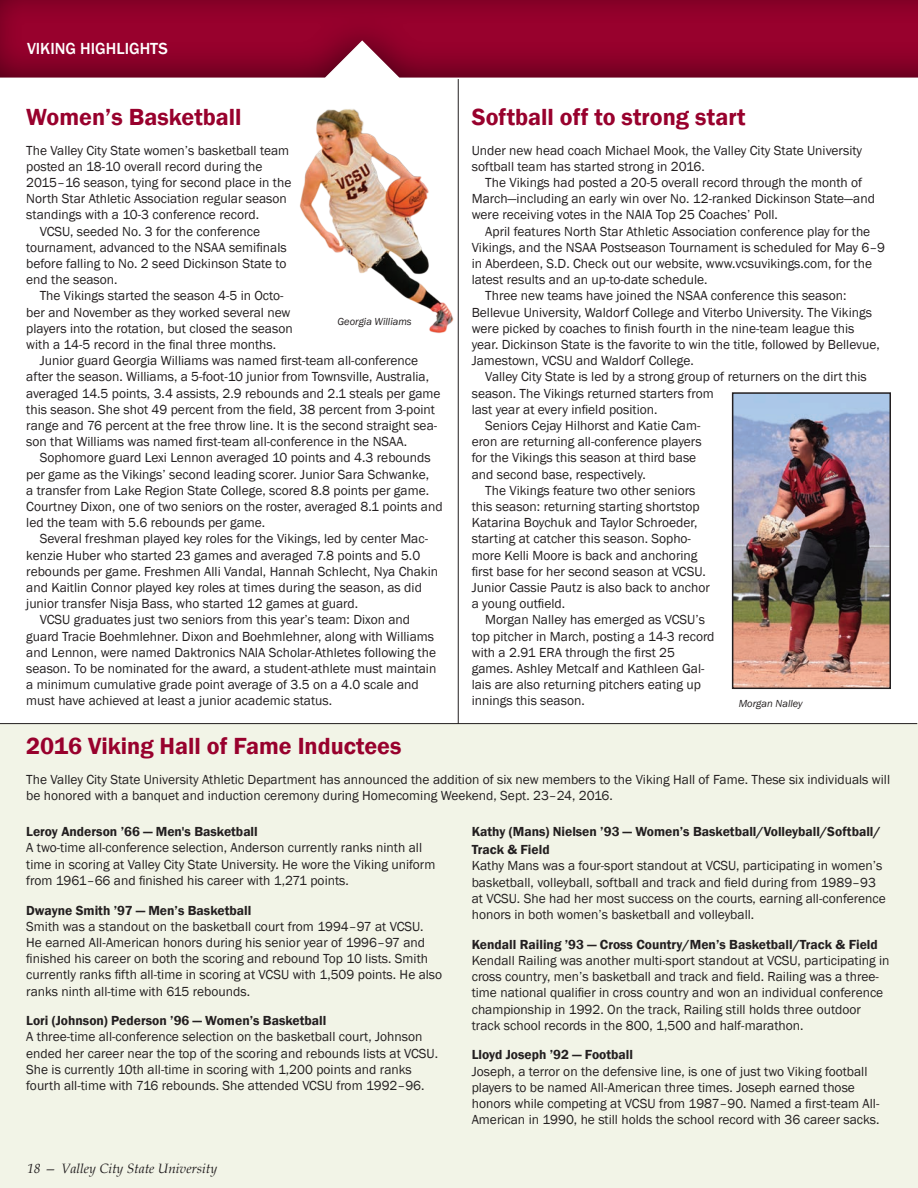
<style>
.page{position:relative;width:918px;height:1188px;background:#fff}
.page>*{position:absolute;margin:0;border:0;box-sizing:border-box;transform-origin:0 0}
.Heading_Article_Divi{font:600 24px "Franklin Gothic";color:#98012d}
.t1{font:500 16.5px "Franklin Gothic";color:#fff}
.Basic_Story_Indent{font:13.5px/16.2px "Franklin Gothic";color:#231f20}
.t2{font:600 13.5px/18px "Franklin Gothic";color:#231f20}
.t3{font:italic 13.5px "Book Antiqua";color:#231f20}
.Bullet_List_Paragrap{font:italic 10.5px "Franklin Gothic";color:#231f20}
.s1{font-weight:600}
</style>
<div class="page">
<svg style="left:0;top:0;width:918px;height:80px;background:#920c33"></svg>
<div style="left:0;top:723px;width:917px;height:465px;background:#f2f4e7"></div>
<img style="left:735px;top:395px;width:153px;height:291px">
<div style="left:732px;top:392px;width:159px;height:297px;border:2px solid #231f20"></div>
<img style="left:299px;top:109px;width:155px;height:224px">
<hr style="left:0;top:723px;width:917px;height:1px;background:#231f20">
<hr style="left:458px;top:79px;width:1px;height:645px;background:#231f20">
<p class="t1" style="left:27px;top:39px;width:142px">VIKING HIGHLIGHTS</p>
<p class="Heading_Article_Divi" style="left:472px;top:102px;width:275px">Softball off to strong start</p>
<p class="Basic_Story_Indent" style="left:472px;top:142px;width:392px">Under new head coach Michael Mook, the Valley City State University softball team has started strong in 2016.</p>
<p class="Basic_Story_Indent" style="left:472px;top:175px;width:405px;text-indent:14px">The Vikings had posted a 20-5 overall record through the month of<br>March—including an early win over No. 12-ranked Dickinson State—and were receiving votes in the NAIA Top 25 Coaches’ Poll.</p>
<p class="Basic_Story_Indent" style="left:472px;top:223px;width:415px;text-indent:14px">April features North Star Athletic Association conference play for the Vikings, and the NSAA Postseason Tournament is scheduled for May 6–9 in Aberdeen, S.D. Check out our website, www.vcsuvikings.com, for the latest results and an up-to-date schedule.</p>
<p class="Basic_Story_Indent" style="left:472px;top:288px;width:410px;text-indent:14px">Three new teams have joined the NSAA conference this season:<br>Bellevue University, Waldorf College and Viterbo University. The Vikings were picked by coaches to finish fourth in the nine-team league this year. Dickinson State is the favorite to win the title, followed by Bellevue, Jamestown, VCSU and Waldorf College.</p>
<p class="Basic_Story_Indent" style="left:472px;top:369px;width:396px;text-indent:14px">Valley City State is led by a strong group of returners on the dirt this season. The Vikings returned starters from<br>last year at every infield position.</p>
<p class="Basic_Story_Indent" style="left:472px;top:418px;width:231px;text-indent:14px">Seniors Cejay Hilhorst and Katie Cam&shy;eron are returning all-conference players for the Vikings this season at third base and second base, respectively.</p>
<p class="Basic_Story_Indent" style="left:472px;top:482px;width:240px;text-indent:14px">The Vikings feature two other seniors this season: returning starting shortstop Katarina Boychuk and Taylor Schroeder, starting at catcher this season. Sopho&shy;more Kelli Moore is back and anchoring first base for her second season at VCSU.<br>Junior Cassie Pautz is also back to anchor a young outfield.</p>
<p class="Basic_Story_Indent" style="left:472px;top:612px;width:244px;text-indent:14px">Morgan Nalley has emerged as VCSU’s top pitcher in March, posting a 14-3 record with a 2.91 ERA through the first 25 games. Ashley Metcalf and Kathleen Gal&shy;lais are also returning pitchers eating up innings this season.</p>
<p class="Heading_Article_Divi" style="left:26px;top:102px;width:217px">Women’s Basketball</p>
<p class="Basic_Story_Indent" style="left:26px;top:142px;width:267px">The Valley City State women’s basketball team posted an 18-10 overall record during the 2015–16 season, tying for second place in the North Star Athletic Association regular season standings with a 10-3 conference record.</p>
<p class="Basic_Story_Indent" style="left:26px;top:223px;width:262px;text-indent:14px">VCSU, seeded No. 3 for the conference tournament, advanced to the NSAA semifinals before falling to No. 2 seed Dickinson State to end the season.</p>
<p class="Basic_Story_Indent" style="left:26px;top:288px;width:268px;text-indent:14px">The Vikings started the season 4-5 in Octo&shy;ber and November as they worked several new players into the rotation, but closed the season with a 14-5 record in the final three months.</p>
<p class="Basic_Story_Indent" style="left:26px;top:353px;width:416px;text-indent:14px">Junior guard Georgia Williams was named first-team all-conference after the season. Williams, a 5-foot-10 junior from Townsville, Australia, averaged 14.5 points, 3.4 assists, 2.9 rebounds and 2.1 steals per game this season. She shot 49 percent from the field, 38 percent from 3-point range and 76 percent at the free throw line. It is the second straight sea&shy;son that Williams was named first-team all-conference in the NSAA.</p>
<p class="Basic_Story_Indent" style="left:26px;top:450px;width:418px;text-indent:14px">Sophomore guard Lexi Lennon averaged 10 points and 4.3 rebounds per game as the Vikings’ second leading scorer. Junior Sara Schwanke,<br>a transfer from Lake Region State College, scored 8.8 points per game.<br>Courtney Dixon, one of two seniors on the roster, averaged 8.1 points and led the team with 5.6 rebounds per game.</p>
<p class="Basic_Story_Indent" style="left:26px;top:531px;width:413px;text-indent:14px">Several freshman played key roles for the Vikings, led by center Mac&shy;kenzie Huber who started 23 games and averaged 7.8 points and 5.0 rebounds per game. Freshmen Alli Vandal, Hannah Schlecht, Nya Chakin and Kaitlin Connor played key roles at times during the season, as did junior transfer Nisja Bass, who started 12 games at guard.</p>
<p class="Basic_Story_Indent" style="left:26px;top:612px;width:412px;text-indent:14px">VCSU graduates just two seniors from this year’s team: Dixon and guard Tracie Boehmlehner. Dixon and Boehmlehner, along with Williams and Lennon, were named Daktronics NAIA Scholar-Athletes following the season. To be nominated for the award, a student-athlete must maintain a minimum cumulative grade point average of 3.5 on a 4.0 scale and must have achieved at least a junior academic status.</p>
<p class="Heading_Article_Divi" style="left:26px;top:731px;width:377px">2016 Viking Hall of Fame Inductees</p>
<p class="Basic_Story_Indent" style="left:26px;top:771px;width:865px">The Valley City State University Athletic Department has announced the addition of six new members to the Viking Hall of Fame. These six individuals will be honored with a banquet and induction ceremony during Homecoming Weekend, Sept. 23–24, 2016.</p>
<p class="t2" style="left:26px;top:823px;width:233px">Leroy Anderson ’66 — Men's Basketball</p>
<p class="Basic_Story_Indent" style="left:26px;top:840px;width:411px">A two-time all-conference selection, Anderson currently ranks ninth all time in scoring at Valley City State University. He wore the Viking uniform from 1961–66 and finished his career with 1,271 points.</p>
<p class="Basic_Story_Indent" style="left:26px;top:902px;width:418px"><span class="s1">Dwayne Smith ’97 — Men’s Basketball<br></span>Smith was a standout on the basketball court from 1994–97 at VCSU.<br>He earned All-American honors during his senior year of 1996–97 and finished his career on both the scoring and rebound Top 10 lists. Smith currently ranks fifth all-time in scoring at VCSU with 1,509 points. He also ranks ninth all-time with 615 rebounds.</p>
<p class="Basic_Story_Indent" style="left:26px;top:1013px;width:413px"><span class="s1">Lori (Johnson) Pederson ’96 — Women’s Basketball<br></span>A three-time all-conference selection on the basketball court, Johnson ended her career near the top of the scoring and rebounds lists at VCSU.<br>She is currently 10th all-time in scoring with 1,200 points and ranks fourth all-time with 716 rebounds. She attended VCSU from 1992–96.</p>
<p class="Bullet_List_Paragrap" style="left:337px;top:315px;width:76px">Georgia Williams</p>
<p class="Bullet_List_Paragrap" style="left:739px;top:697px;width:65px">Morgan Nalley</p>
<p class="t2" style="left:472px;top:823px;width:411px">Kathy (Mans) Nielsen ’93 — Women’s Basketball/Volleyball/Softball/<br>Track &amp; Field</p>
<p class="Basic_Story_Indent" style="left:472px;top:858px;width:416px">Kathy Mans was a four-sport standout at VCSU, participating in women’s basketball, volleyball, softball and track and field during from 1989–93 at VCSU. She had her most success on the courts, earning all-conference honors in both women’s basketball and volleyball.</p>
<p class="Basic_Story_Indent" style="left:472px;top:936px;width:419px"><span class="s1">Kendall Railing ’93 — Cross Country/Men’s Basketball/Track &amp; Field </span>Kendall Railing was another multi-sport standout at VCSU, participating in cross country, men’s basketball and track and field. Railing was a three&shy;time national qualifier in cross country and won an individual conference championship in 1992. On the track, Railing still holds three outdoor track school records in the 800, 1,500 and half-marathon.</p>
<p class="Basic_Story_Indent" style="left:472px;top:1047px;width:409px"><span class="s1">Lloyd Joseph ’92 — Football<br></span>Joseph, a terror on the defensive line, is one of just two Viking football players to be named All-American three times. Joseph earned those honors while competing at VCSU from 1987–90. Named a first-team All-American in 1990, he still holds the school record with 36 career sacks.</p>
<p class="t3" style="left:27px;top:1160px;width:192px">18 — Valley City State University</p>
</div>
